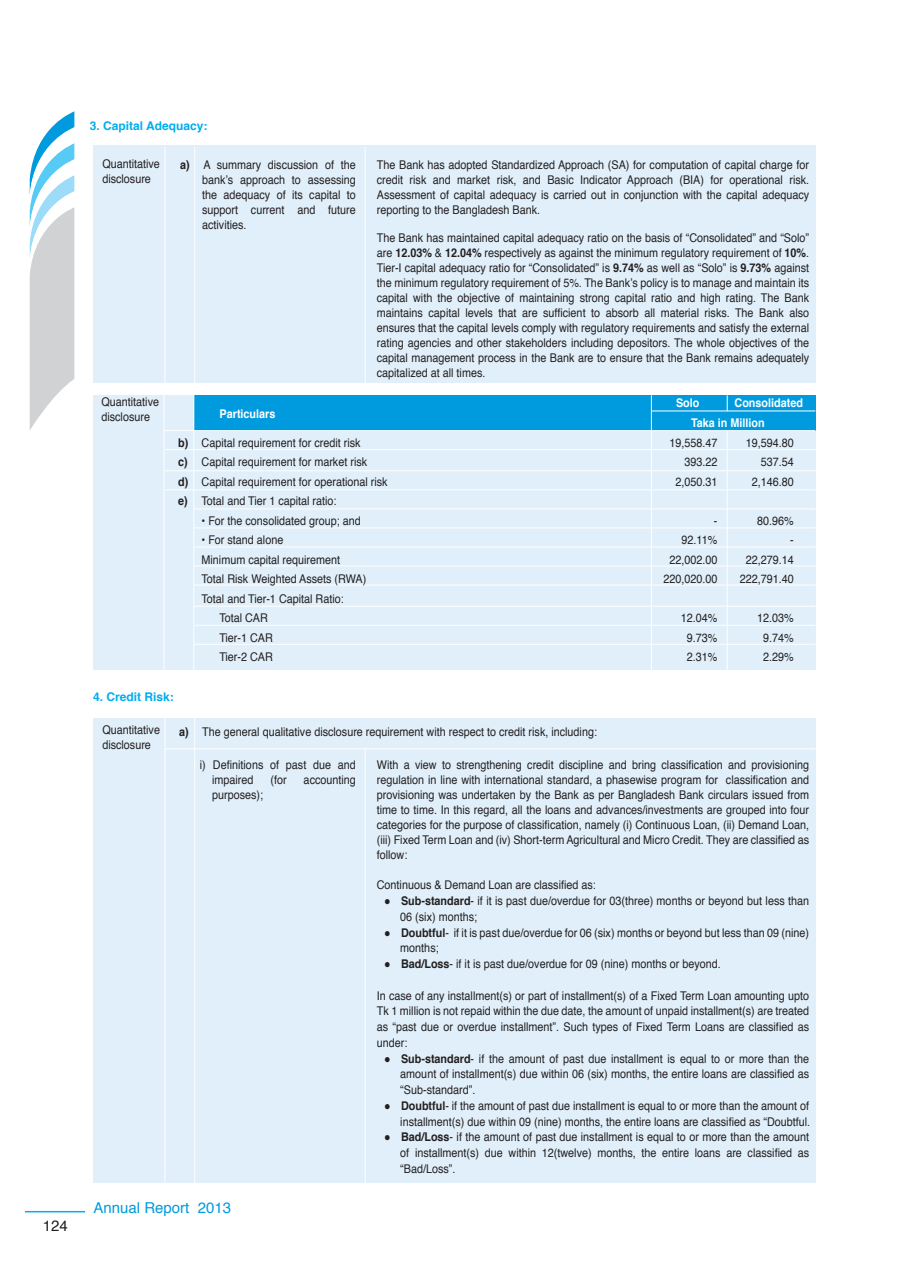
<style>
.page{position:relative;width:901px;height:1287px;background:#fff}
.page>*{position:absolute;margin:0;border:0;box-sizing:border-box;transform-origin:0 0}
.t1{font:15px "Helvetica";color:#009bde}
.t2{font:15px "Helvetica";color:#231f20}
.t3{font:12px/15px "Helvetica";color:#231f20;text-align:justify;scale:.9 1}
.t4{font:700 12px "Helvetica";color:#fff;scale:.9 1}
.t5{font:700 12px "Helvetica";color:#00aeef}
.s1{font-weight:700}
.s2{font-family:"Arial"}
</style>
<div class="page">
<svg style="left:30px;top:111px;width:44px;height:319px"></svg>
<hr style="left:25px;top:1210px;width:60px;height:2px;background:#00aeef">
<div style="left:93px;top:395px;width:723px;height:274px;background:#e0eff9"></div>
<div style="left:194px;top:395px;width:622px;height:35px;background:#009bde"></div>
<div style="left:93px;top:145px;width:723px;height:238px;background:#e0eff9"></div>
<hr style="left:365px;top:147px;width:1px;height:236px;background:#fff">
<hr style="left:165px;top:147px;width:1px;height:236px;background:#fff">
<hr style="left:194px;top:147px;width:1px;height:236px;background:#fff">
<div style="left:94px;top:718px;width:722px;height:463px;background:#e0eff9"></div>
<hr style="left:365px;top:749px;width:1px;height:433px;background:#fff">
<hr style="left:165px;top:717px;width:1px;height:465px;background:#fff">
<hr style="left:194px;top:717px;width:1px;height:465px;background:#fff">
<hr style="left:164px;top:393px;width:1px;height:276px;background:#fff">
<hr style="left:193px;top:393px;width:1px;height:276px;background:#fff">
<hr style="left:651px;top:395px;width:1px;height:274px;background:#fff">
<hr style="left:727px;top:430px;width:1px;height:239px;background:#fff">
<svg style="left:727px;top:395px;width:1px;height:15px"></svg>
<hr style="left:652px;top:410px;width:163px;height:1px;background:#fff">
<hr style="left:164px;top:430px;width:651px;height:1px;background:#fff">
<hr style="left:165px;top:449px;width:650px;height:1px;background:#fff">
<hr style="left:165px;top:470px;width:650px;height:1px;background:#fff">
<hr style="left:165px;top:489px;width:650px;height:1px;background:#fff">
<hr style="left:194px;top:508px;width:621px;height:1px;background:#fff">
<hr style="left:194px;top:527px;width:621px;height:1px;background:#fff">
<hr style="left:194px;top:546px;width:621px;height:1px;background:#fff">
<hr style="left:194px;top:565px;width:621px;height:1px;background:#fff">
<hr style="left:194px;top:584px;width:621px;height:1px;background:#fff">
<hr style="left:194px;top:605px;width:621px;height:1px;background:#fff">
<hr style="left:195px;top:624px;width:620px;height:1px;background:#fff">
<hr style="left:194px;top:643px;width:621px;height:1px;background:#fff">
<hr style="left:165px;top:748px;width:650px;height:1px;background:#fff">
<p class="t2" style="left:43px;top:1214px;width:27px">124</p>
<p class="t5" style="left:90px;top:116px;width:119px">3. Capital Adequacy:</p>
<p class="t3" style="left:102px;top:156px;width:66px">Quantitative disclosure</p>
<p class="t3" style="left:202px;top:157px;width:172px;text-indent:-22px"><span class="s1">a)</span> A summary discussion of the bank’s approach to assessing the adequacy of its capital to support current and future activities.</p>
<p class="t3" style="left:101px;top:394px;width:66px">Quantitative disclosure</p>
<p class="t4" style="left:220px;top:404px;width:64px">Particulars</p>
<p class="t3" style="left:377px;top:158px;width:482px">The Bank has adopted Standardized Approach (SA) for computation of capital charge for credit risk and market risk, and Basic Indicator Approach (BIA) for operational risk.<br>Assessment of capital adequacy is carried out in conjunction with the capital adequacy reporting to the Bangladesh Bank.</p>
<p class="t3" style="left:377px;top:230px;width:482px">The Bank has maintained capital adequacy ratio on the basis of “Consolidated” and “Solo” are <span class="s1">12.03%</span> &amp; <span class="s1">12.04%</span> respectively as against the minimum regulatory requirement of <span class="s1">10%</span>.<br>Tier-I capital adequacy ratio for “Consolidated” is <span class="s1">9.74%</span> as well as “Solo” is <span class="s1">9.73%</span> against the minimum regulatory requirement of 5%. The Bank’s policy is to manage and maintain its capital with the objective of maintaining strong capital ratio and high rating. The Bank maintains capital levels that are sufficient to absorb all material risks. The Bank also ensures that the capital levels comply with regulatory requirements and satisfy the external rating agencies and other stakeholders including depositors. The whole objectives of the capital management process in the Bank are to ensure that the Bank remains adequately capitalized at all times.</p>
<p class="t4" style="left:676px;top:393px;width:28px">Solo</p>
<p class="t4" style="left:734px;top:393px;width:78px">Consolidated</p>
<p class="t4" style="left:691px;top:413px;width:83px">Taka in Million</p>
<p class="t3" style="left:178px;top:435px;width:204px"><span class="s1">b)</span> Capital requirement for credit risk</p>
<p class="t3" style="left:669px;top:435px;width:55px">19,558.47</p>
<p class="t3" style="left:746px;top:435px;width:55px">19,594.80</p>
<p class="t3" style="left:178px;top:454px;width:211px"><span class="s1">c)</span> Capital requirement for market risk</p>
<p class="t3" style="left:684px;top:454px;width:38px">393.22</p>
<p class="t3" style="left:761px;top:454px;width:38px">537.54</p>
<p class="t3" style="left:178px;top:474px;width:234px"><span class="s1">d)</span> Capital requirement for operational risk</p>
<p class="t3" style="left:675px;top:474px;width:48px">2,050.31</p>
<p class="t3" style="left:752px;top:474px;width:48px">2,146.80</p>
<p class="t3" style="left:178px;top:493px;width:178px"><span class="s1">e)</span> Total and Tier 1 capital ratio:</p>
<p class="t3" style="left:202px;top:513px;width:178px">• For the consolidated group; and</p>
<p class="t3" style="left:714px;top:513px;width:5px">-</p>
<p class="t3" style="left:757px;top:513px;width:42px">80.96%</p>
<p class="t3" style="left:202px;top:532px;width:92px">• For stand alone</p>
<p class="t3" style="left:682px;top:532px;width:41px">92.11%</p>
<p class="t3" style="left:790px;top:532px;width:5px">-</p>
<p class="t3" style="left:202px;top:552px;width:156px">Minimum capital requirement</p>
<p class="t3" style="left:669px;top:552px;width:55px">22,002.00</p>
<p class="t3" style="left:746px;top:552px;width:55px">22,279.14</p>
<p class="t3" style="left:202px;top:571px;width:185px">Total Risk Weighted Assets (RWA)</p>
<p class="t3" style="left:663px;top:571px;width:62px">220,020.00</p>
<p class="t3" style="left:740px;top:571px;width:62px">222,791.40</p>
<p class="t3" style="left:219px;top:589px;width:140px;line-height:19.5px;text-indent:-18px">Total and Tier-1 Capital Ratio:<br>Total CAR</p>
<p class="t3" style="left:681px;top:610px;width:42px">12.04%</p>
<p class="t3" style="left:757px;top:610px;width:42px">12.03%</p>
<p class="t5" style="left:93px;top:687px;width:82px">4. Credit Risk:</p>
<p class="t3" style="left:219px;top:630px;width:61px">Tier-1 CAR</p>
<p class="t3" style="left:687px;top:630px;width:36px">9.73%</p>
<p class="t3" style="left:763px;top:630px;width:36px">9.74%</p>
<p class="t3" style="left:219px;top:649px;width:61px">Tier-2 CAR</p>
<p class="t3" style="left:687px;top:649px;width:36px">2.31%</p>
<p class="t3" style="left:763px;top:649px;width:36px">2.29%</p>
<p class="t3" style="left:102px;top:722px;width:66px">Quantitative disclosure</p>
<p class="t3" style="left:179px;top:724px;width:466px"><span class="s1">a)</span> The general qualitative disclosure requirement with respect to credit risk, including:</p>
<p class="t3" style="left:212px;top:757px;width:161px;text-indent:-12px">i) Definitions of past due and impaired</p>
<p class="t3" style="left:270px;top:772px;width:20px">(for</p>
<p class="t3" style="left:304px;top:772px;width:60px">accounting</p>
<p class="t3" style="left:212px;top:787px;width:58px">purposes);</p>
<p class="t3" style="left:377px;top:757px;width:482px">With a view to strengthening credit discipline and bring classification and provisioning regulation in line with international standard, a phasewise program for classification and provisioning was undertaken by the Bank as per Bangladesh Bank circulars issued from time to time. In this regard, all the loans and advances/investments are grouped into four categories for the purpose of classification, namely (i) Continuous Loan, (ii) Demand Loan, (iii) Fixed Term Loan and (iv) Short-term Agricultural and Micro Credit. They are classified as follow:</p>
<p class="t3" style="left:377px;top:877px;width:245px">Continuous &amp; Demand Loan are classified as:</p>
<p class="t3" style="left:400px;top:893px;width:456px;line-height:15.8px;text-indent:-16px"><span class="s2">●</span> <span class="s1">Sub-standard</span>- if it is past due/overdue for 03(three) months or beyond but less than<br>06 (six) months;</p>
<p class="t3" style="left:400px;top:924px;width:456px;line-height:15.8px;text-indent:-16px"><span class="s2">●</span> <span class="s1">Doubtful</span>- if it is past due/overdue for 06 (six) months or beyond but less than 09 (nine) months;</p>
<p class="t3" style="left:384px;top:956px;width:376px"><span class="s2">●</span> <span class="s1">Bad/Loss</span>- if it is past due/overdue for 09 (nine) months or beyond.</p>
<p class="t3" style="left:377px;top:987px;width:482px;line-height:15.8px">In case of any installment(s) or part of installment(s) of a Fixed Term Loan amounting upto Tk 1 million is not repaid within the due date, the amount of unpaid installment(s) are treated as “past due or overdue installment”. Such types of Fixed Term Loans are classified as under:</p>
<p class="t3" style="left:400px;top:1050px;width:456px;line-height:15.8px;text-indent:-16px"><span class="s2">●</span> <span class="s1">Sub-standard</span>- if the amount of past due installment is equal to or more than the amount of installment(s) due within 06 (six) months, the entire loans are classified as “Sub-standard”.</p>
<p class="t3" style="left:384px;top:1097px;width:475px;line-height:15.8px;text-align:right"><span class="s2">●</span> <span class="s1">Doubtful</span>- if the amount of past due installment is equal to or more than the amount of installment(s) due within 09 (nine) months, the entire loans are classified as “Doubtful.</p>
<p class="t3" style="left:400px;top:1129px;width:456px;line-height:15.8px;text-indent:-16px"><span class="s2">●</span> <span class="s1">Bad/Loss</span>- if the amount of past due installment is equal to or more than the amount of installment(s) due within 12(twelve) months, the entire loans are classified as “Bad/Loss”.</p>
<p class="t1" style="left:94px;top:1195px;width:139px">Annual Report 2013</p>
</div>
